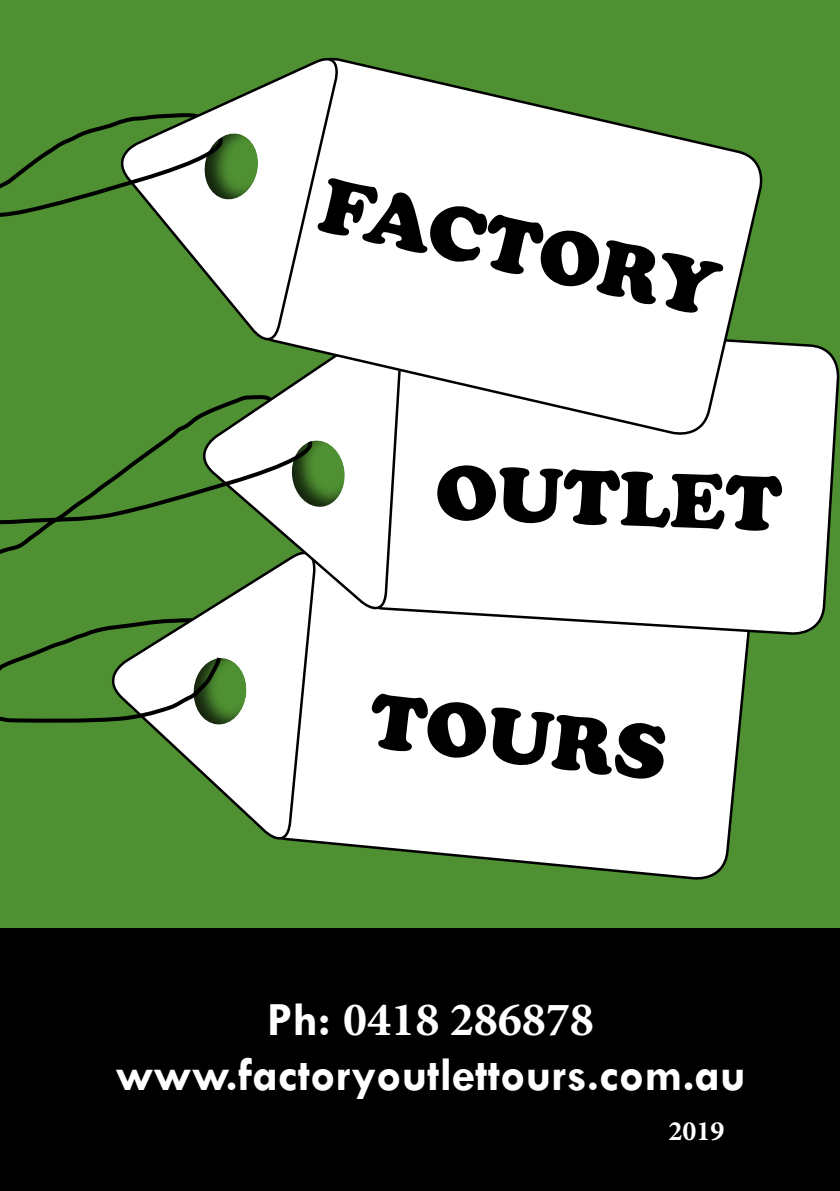
<style>
.page{position:relative;width:840px;height:1191px;background:#fff}
.page>*{position:absolute;margin:0;border:0;box-sizing:border-box;transform-origin:0 0}
.t1{font:900 80px "Cooper";color:#000}
.t2{font:700 48px "Tw Cen";color:#fff}
.t3{font:700 48px "Minion Pro";color:#fff}
.t4{font:700 28px "Minion Pro";color:#fff}
.s1{font-family:"Tw Cen"}
</style>
<div class="page">
<div style="left:0;top:927px;width:839px;height:264px;background:#000"></div>
<div style="left:0;top:0;width:839px;height:927px;background:#4f9032"></div>
<svg style="left:317px;top:621px;width:433px;height:259px;background:#eaf0e7"></svg>
<svg style="left:156px;top:621px;width:161px;height:223px"></svg>
<svg style="left:0;top:618px;width:253px;height:113px"></svg>
<div style="left:352px;top:341px;width:487px;height:295px;background:#fff"></div>
<svg style="left:191px;top:439px;width:213px;height:182px;background:#dae2d7"></svg>
<svg style="left:275px;top:59px;width:491px;height:380px"></svg>
<svg style="left:165px;top:57px;width:177px;height:296px"></svg>
<svg style="left:0;top:111px;width:268px;height:114px"></svg>
<svg style="left:275px;top:435px;width:76px;height:92px"></svg>
<svg style="left:0;top:395px;width:275px;height:174px"></svg>
<h1 class="t1" style="left:332px;top:156px;width:407px;rotate:13deg">FACTORY</h1>
<h1 class="t1" style="left:437px;top:445px;width:347px;rotate:2deg">OUTLET</h1>
<h1 class="t1" style="left:375px;top:674px;width:299px;rotate:6deg">TOURS</h1>
<p class="t3" style="left:267px;top:986px;width:328px"><span class="s1">Ph:</span> 0418 286878</p>
<p class="t2" style="left:115px;top:1045px;width:631px">www.factoryoutlettours.com.au</p>
<p class="t4" style="left:668px;top:1111px;width:57px">2019</p>
</div>
